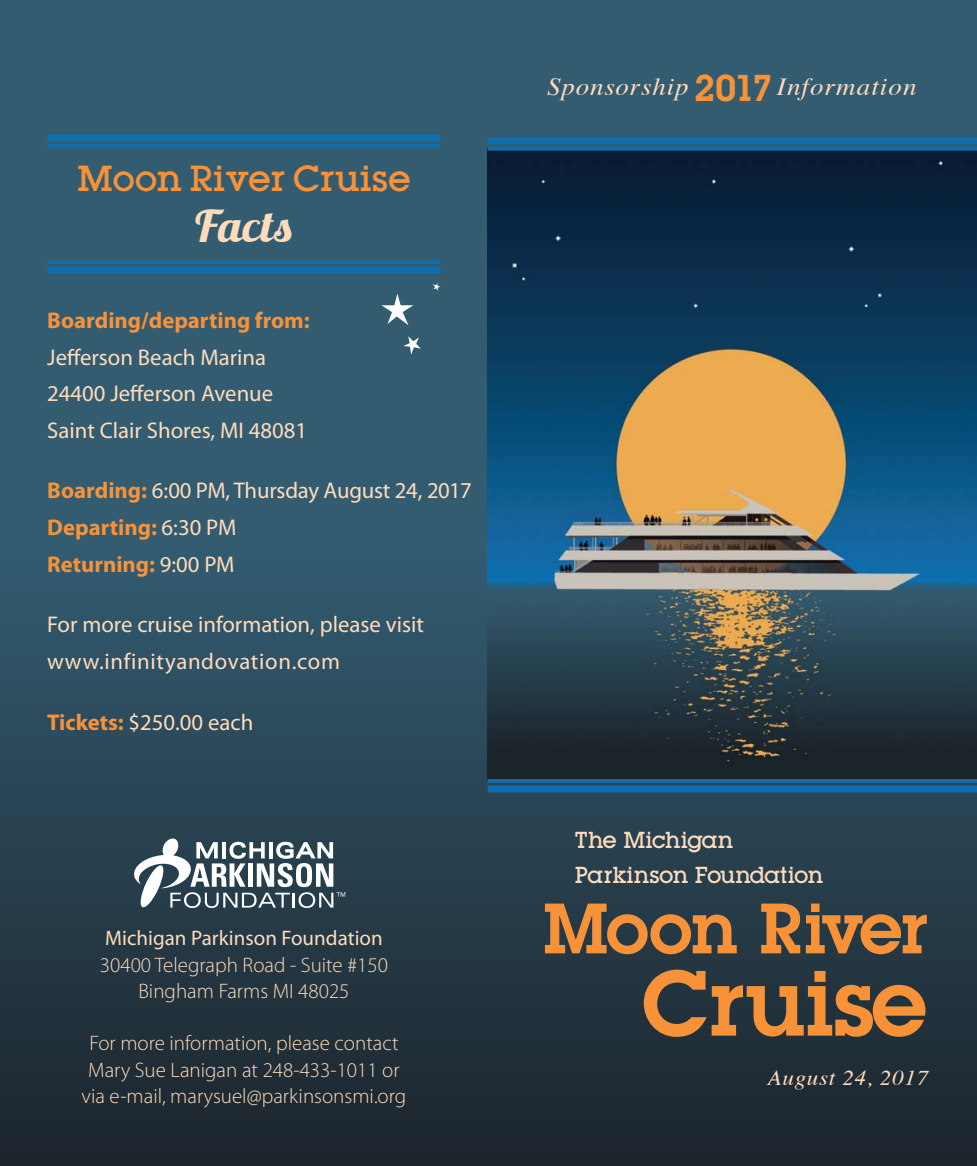
<style>
.page{position:relative;width:977px;height:1166px;background:#fff}
.page>*{position:absolute;margin:0;border:0;box-sizing:border-box;transform-origin:0 0}
.t1{font:600 91px "Lubalin Graph IT Cby BT";letter-spacing:-.02em;color:#f79239}
.t2{font:600 70px "Lubalin Graph IT Cby BT";letter-spacing:-.04em;color:#f79239}
.t3{font:43.75px "Lobster 1.3";color:#fedbbb;scale:1.1 1}
.t4{font:500 31.5px "Lubalin";color:#f79239}
.t5{font:italic 24.5px "Times";letter-spacing:.035em;color:#fedbbb;scale:1.1 1}
.t6{font:22.75px/36.8px "Myriad Pro";color:#fedbbb}
.t7{font:500 22.75px/35px "Lubalin Graph IT Cby BT";letter-spacing:-.03em;color:#fedbbb}
.t8{font:700 22.75px "Myriad Pro";color:#f79239}
.t9{font:300 21px/26.2px "Myriad Pro";color:#fedbbb;text-align:center}
.t10{font:21px "Myriad Pro";color:#fedbbb}
.t11{font:italic 21px "Times";letter-spacing:.03em;color:#fedbbb;scale:1.1 1}
.s1{font-weight:700;color:#f79239}
.s2{font-family:"Lubalin Graph IT Cby BT";font-weight:600;font-style:normal;font-size:36.75px;color:#f79239}
</style>
<div class="page">
<div style="left:0;top:0;width:976px;height:1166px;background:#335c71"></div>
<hr style="left:47px;top:144px;width:393px;height:4px;background:#156ba2">
<div style="left:47px;top:134px;width:393px;height:7px;background:#0f6fae"></div>
<svg style="left:47px;top:260px;width:393px;height:4px;background:#136ca6"></svg>
<div style="left:47px;top:267px;width:393px;height:7px;background:#0f6fae"></div>
<svg style="left:0;top:637px;width:976px;height:529px;background:#243845"></svg>
<svg style="left:381px;top:294px;width:32px;height:31px"></svg>
<svg style="left:403px;top:336px;width:18px;height:18px"></svg>
<svg style="left:433px;top:283px;width:7px;height:8px"></svg>
<svg style="left:134px;top:838px;width:211px;height:70px;background:#72828b"></svg>
<img style="left:487px;top:151px;width:489px;height:628px">
<svg style="left:487px;top:147px;width:489px;height:4px;background:#0f66a0"></svg>
<div style="left:487px;top:137px;width:489px;height:7px;background:#0f6fae"></div>
<hr style="left:487px;top:779px;width:489px;height:3px;background:#0f6fae">
<div style="left:487px;top:785px;width:489px;height:7px;background:#0f6fae"></div>
<h3 class="t4" style="left:77px;top:156px;width:334px">Moon River Cruise</h3>
<h3 class="t3" style="left:195px;top:198px;width:90px">Facts</h3>
<p class="t8" style="left:47px;top:307px;width:264px">Boarding/departing from:</p>
<p class="t6" style="left:47px;top:339px;width:261px">Jefferson Beach Marina<br>24400 Jefferson Avenue<br>Saint Clair Shores, MI 48081</p>
<p class="t6" style="left:47px;top:473px;width:426px"><span class="s1">Boarding:</span> 6:00 PM, Thursday August 24, 2017<br><span class="s1">Departing:</span> 6:30 PM<br><span class="s1">Returning:</span> 9:00 PM</p>
<p class="t6" style="left:47px;top:607px;width:378px">For more cruise information, please visit www.infinityandovation.com</p>
<p class="t6" style="left:47px;top:704px;width:207px"><span class="s1">Tickets:</span> $250.00 each</p>
<p class="t10" style="left:105px;top:926px;width:279px">Michigan Parkinson Foundation</p>
<p class="t9" style="left:100px;top:951px;width:289px">30400 Telegraph Road - Suite #150<br>Bingham Farms MI 48025</p>
<p class="t9" style="left:82px;top:1030px;width:326px">For more information, please contact<br>Mary Sue Lanigan at 248-433-1011 or via e-mail, marysuel@parkinsonsmi.org</p>
<p class="t5" style="left:547px;top:66px;width:337px">Sponsorship <span class="s2">2017</span>Information</p>
<p class="t7" style="left:575px;top:822px;width:250px">The Michigan<br>Parkinson Foundation</p>
<h2 class="t2" style="left:542px;top:886px;width:387px">Moon River</h2>
<h1 class="t1" style="left:640px;top:948px;width:289px">Cruise</h1>
<p class="t11" style="left:767px;top:1059px;width:147px">August 24, 2017</p>
</div>
